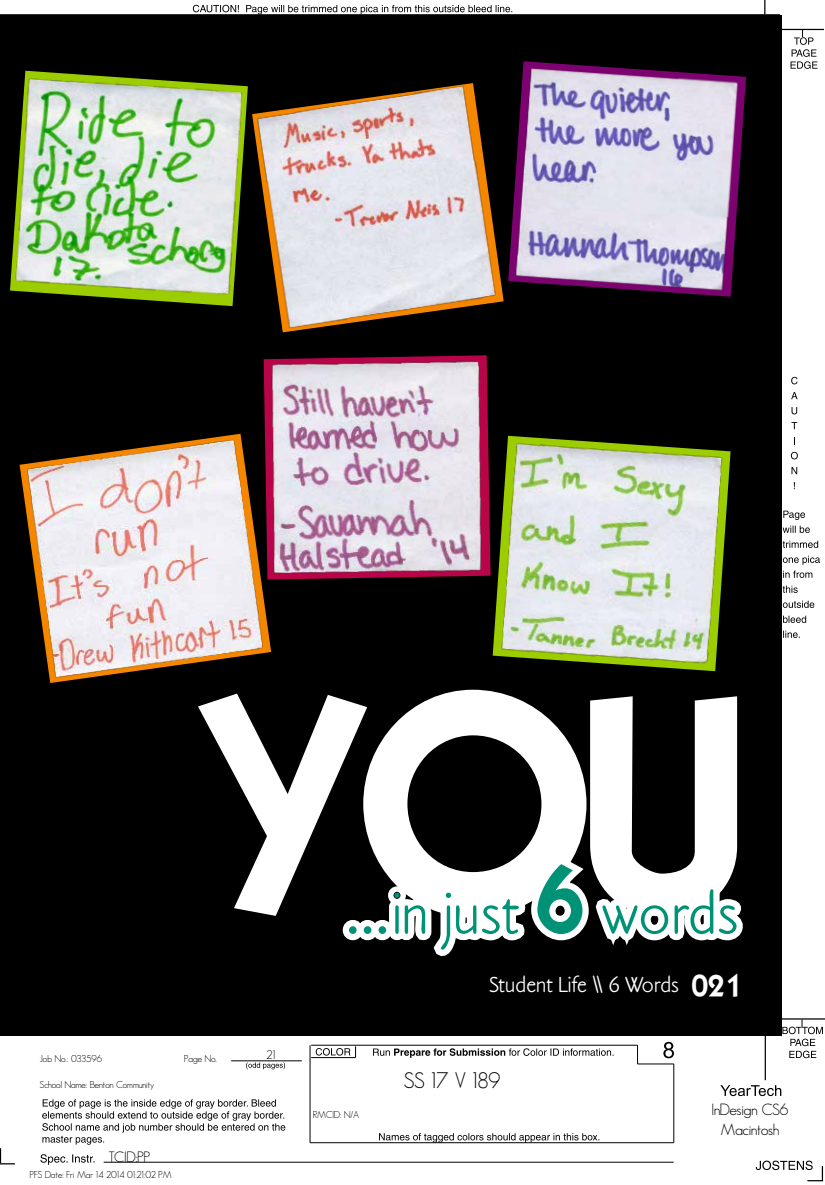
<style>
.page{position:relative;width:825px;height:1185px;background:#fff}
.page>*{position:absolute;margin:0;border:0;box-sizing:border-box;transform-origin:0 0}
.t1{font:500 300px "AYT Elegance";color:#fff}
.t2{font:500 60px "AYT Ebony";color:#009277}
.t3{font:500 22.5px "AYT Ebony";color:#fff}
.t4{font:500 22.5px "AYT Maximo";color:#000}
.t5{font:500 16.25px/19.5px "AYT Maximo";color:#000;text-align:center}
.t6{font:500 15px "AYT Maximo";color:#000}
.t7{font:500 12.5px "AYT Maximo";color:#000}
.t8{font:500 10px "AYT Maximo";color:#000}
.s1{font-size:75px}
.s2{font-family:"AYT Elegance";font-size:90px}
.s3{font-family:"AYT Elegance";font-size:30px}
</style>
<div class="page">
<div style="left:0;top:15px;width:782px;height:1020px;background:#000"></div>
<svg style="left:764px;top:0;width:1px;height:14px"></svg>
<hr style="left:780px;top:29px;width:44px;height:1px;background:#000">
<hr style="left:765px;top:1035px;width:1px;height:45px;background:#000">
<hr style="left:781px;top:1018px;width:44px;height:2px;background:#000">
<svg style="left:0;top:1148px;width:15px;height:16px"></svg>
<hr style="left:311px;top:1045px;width:326px;height:1px;background:#000">
<hr style="left:310px;top:1143px;width:364px;height:1px;background:#000">
<hr style="left:310px;top:1045px;width:1px;height:98px;background:#000">
<svg style="left:637px;top:1045px;width:1px;height:19px"></svg>
<hr style="left:638px;top:1064px;width:36px;height:1px;background:#000">
<hr style="left:674px;top:1064px;width:1px;height:79px;background:#000">
<hr style="left:104px;top:1162px;width:570px;height:1px;background:#000">
<hr style="left:231px;top:1061px;width:71px;height:1px;background:#000">
<hr style="left:0;top:14px;width:780px;height:1px;background:#000">
<hr style="left:311px;top:1057px;width:45px;height:1px;background:#000">
<hr style="left:0;top:1035px;width:781px;height:1px;background:#000">
<svg style="left:316px;top:1046px;width:40px;height:12px"></svg>
<svg style="left:756px;top:1161px;width:67px;height:20px"></svg>
<svg style="left:379px;top:1133px;width:220px;height:10px"></svg>
<svg style="left:782px;top:1020px;width:41px;height:38px"></svg>
<svg style="left:40px;top:1154px;width:55px;height:11px"></svg>
<svg style="left:42px;top:1099px;width:243px;height:46px"></svg>
<svg style="left:246px;top:1062px;width:39px;height:7px"></svg>
<svg style="left:783px;top:511px;width:22px;height:9px"></svg>
<svg style="left:783px;top:526px;width:27px;height:7px"></svg>
<svg style="left:783px;top:541px;width:35px;height:7px"></svg>
<svg style="left:783px;top:556px;width:37px;height:9px"></svg>
<svg style="left:783px;top:571px;width:29px;height:7px"></svg>
<svg style="left:783px;top:586px;width:15px;height:7px"></svg>
<svg style="left:783px;top:601px;width:31px;height:7px"></svg>
<svg style="left:783px;top:616px;width:23px;height:7px"></svg>
<svg style="left:783px;top:631px;width:17px;height:7px"></svg>
<svg style="left:791px;top:377px;width:7px;height:7px"></svg>
<svg style="left:791px;top:392px;width:7px;height:7px"></svg>
<svg style="left:792px;top:407px;width:5px;height:7px"></svg>
<svg style="left:791px;top:422px;width:6px;height:7px"></svg>
<svg style="left:791px;top:452px;width:7px;height:7px"></svg>
<svg style="left:792px;top:467px;width:5px;height:7px"></svg>
<svg style="left:791px;top:30px;width:27px;height:39px"></svg>
<svg style="left:193px;top:5px;width:319px;height:9px"></svg>
<svg style="left:373px;top:1048px;width:241px;height:10px"></svg>
<svg style="left:663px;top:1042px;width:11px;height:16px"></svg>
<svg style="left:720px;top:1085px;width:61px;height:11px"></svg>
<svg style="left:523px;top:61px;width:223px;height:236px"></svg>
<div style="left:343px;top:920px;width:20px;height:20px;border:12px solid #fff;border-radius:50%"></div>
<div style="left:358px;top:920px;width:20px;height:20px;border:12px solid #fff;border-radius:50%"></div>
<div style="left:372px;top:920px;width:20px;height:20px;border:12px solid #fff;border-radius:50%"></div>
<svg style="left:382px;top:856px;width:361px;height:101px"></svg>
<img style="left:19px;top:434px;width:253px;height:249px">
<img style="left:252px;top:355px;width:236px;height:229px">
<img style="left:480px;top:429px;width:251px;height:243px">
<img style="left:10px;top:70px;width:232px;height:234px">
<img style="left:242px;top:83px;width:262px;height:250px">
<img style="left:508px;top:62px;width:234px;height:232px">
<h1 class="t1" style="left:208px;top:622px;width:535px">YOU</h1>
<h2 class="t2" style="left:344px;top:878px;width:396px"><span class="s1">...</span>in just <span class="s2">6</span> words</h2>
<h3 class="t3" style="left:489px;top:971px;width:253px">Student Life \\ 6 Words <span class="s3">021</span></h3>
<p class="t8" style="left:40px;top:1053px;width:64px">Job No.: 033596</p>
<p class="t8" style="left:40px;top:1078px;width:116px">School Name: Benton Community</p>
<p class="t8" style="left:184px;top:1052px;width:34px">Page No.</p>
<h3 class="t6" style="left:109px;top:1147px;width:43px">TCID:PP</h3>
<p class="t8" style="left:30px;top:1168px;width:143px">PFS Date: Fri Mar 14 2014 01:21:02 PM</p>
<p class="t7" style="left:266px;top:1046px;width:11px">21</p>
<p class="t8" style="left:313px;top:1108px;width:48px">RMCID: N/A</p>
<h3 class="t4" style="left:404px;top:1066px;width:98px">SS 17 V 189</h3>
<h3 class="t5" style="left:711px;top:1100px;width:79px">InDesign CS6<br>Macintosh</h3>
</div>
